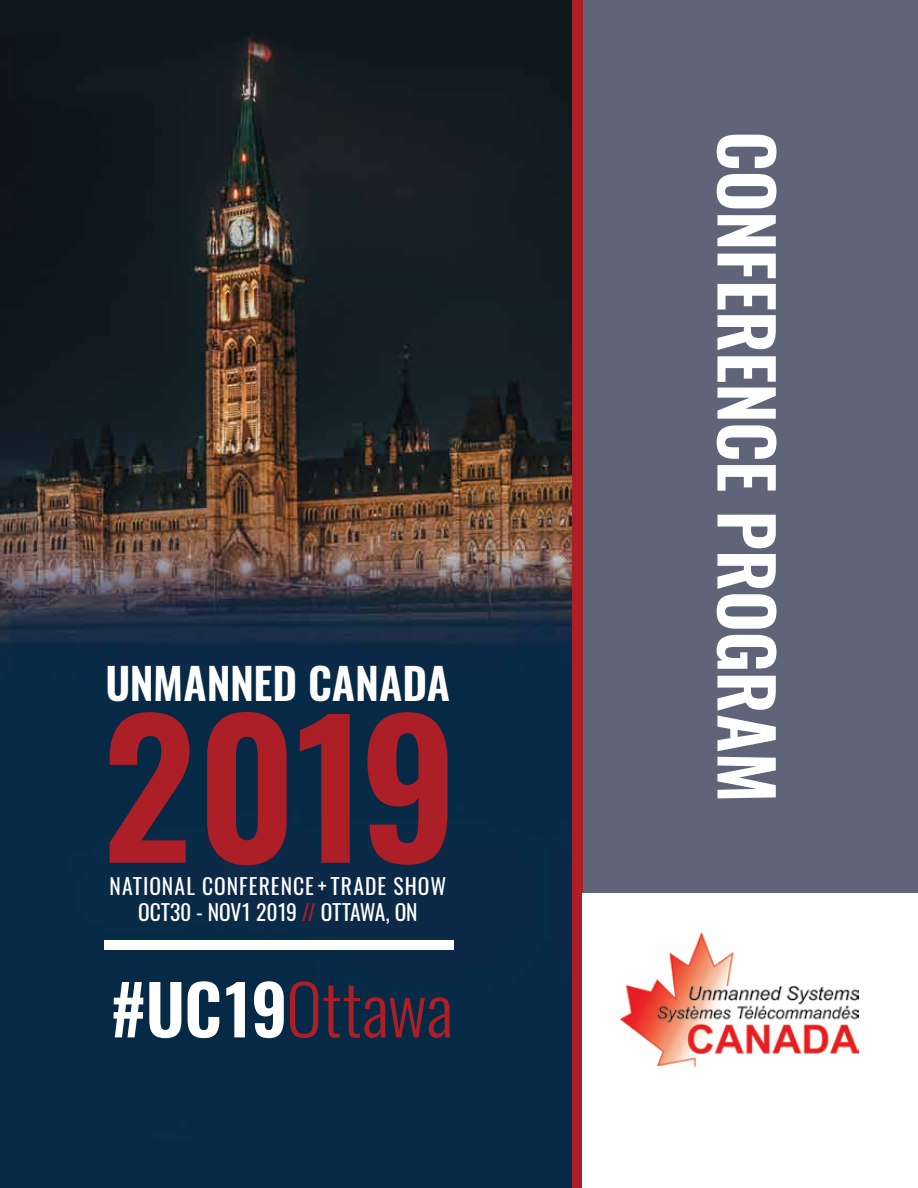
<style>
.page{position:relative;width:918px;height:1188px;background:#fff}
.page>*{position:absolute;margin:0;border:0;box-sizing:border-box;transform-origin:0 0}
.t1{font:600 183.6px "Oswald";color:#ac1f27}
.t2{font:600 72px "Oswald";letter-spacing:-.01em;color:#fff}
.t3{font:300 68.4px "Oswald";color:#ac1f27}
.t4{font:600 43.2px "Oswald";color:#fff}
.t5{font:21.6px/26px "Oswald";letter-spacing:.045em;color:#fff;text-align:center}
.s1{color:#ac1f27}
.s2{font-weight:600;color:#fff}
</style>
<div class="page">
<img style="left:0;top:0;width:572px;height:1188px">
<div style="left:576px;top:0;width:342px;height:1188px;background:#606478"></div>
<div style="left:105px;top:940px;width:349px;height:9px;background:#fff"></div>
<div style="left:572px;top:0;width:10px;height:1188px;background:#ac1f27"></div>
<div style="left:582px;top:893px;width:336px;height:295px;background:#fff"></div>
<img style="left:621px;top:932px;width:238px;height:135px">
<h3 class="t4" style="left:105px;top:661px;width:346px">UNMANNED CANADA</h3>
<h1 class="t1" style="left:100px;top:692px;width:358px">2019</h1>
<p class="t5" style="left:110px;top:871px;width:338px">NATIONAL CONFERENCE + TRADE SHOW<br>OCT30 - NOV1 2019 <span class="s1">//</span> OTTAWA, ON</p>
<h3 class="t3" style="left:110px;top:949px;width:344px"><span class="s2">#UC19</span>Ottawa</h3>
<h2 class="t2" style="left:784px;top:131px;width:673px;rotate:90deg">CONFERENCE PROGRAM</h2>
</div>
